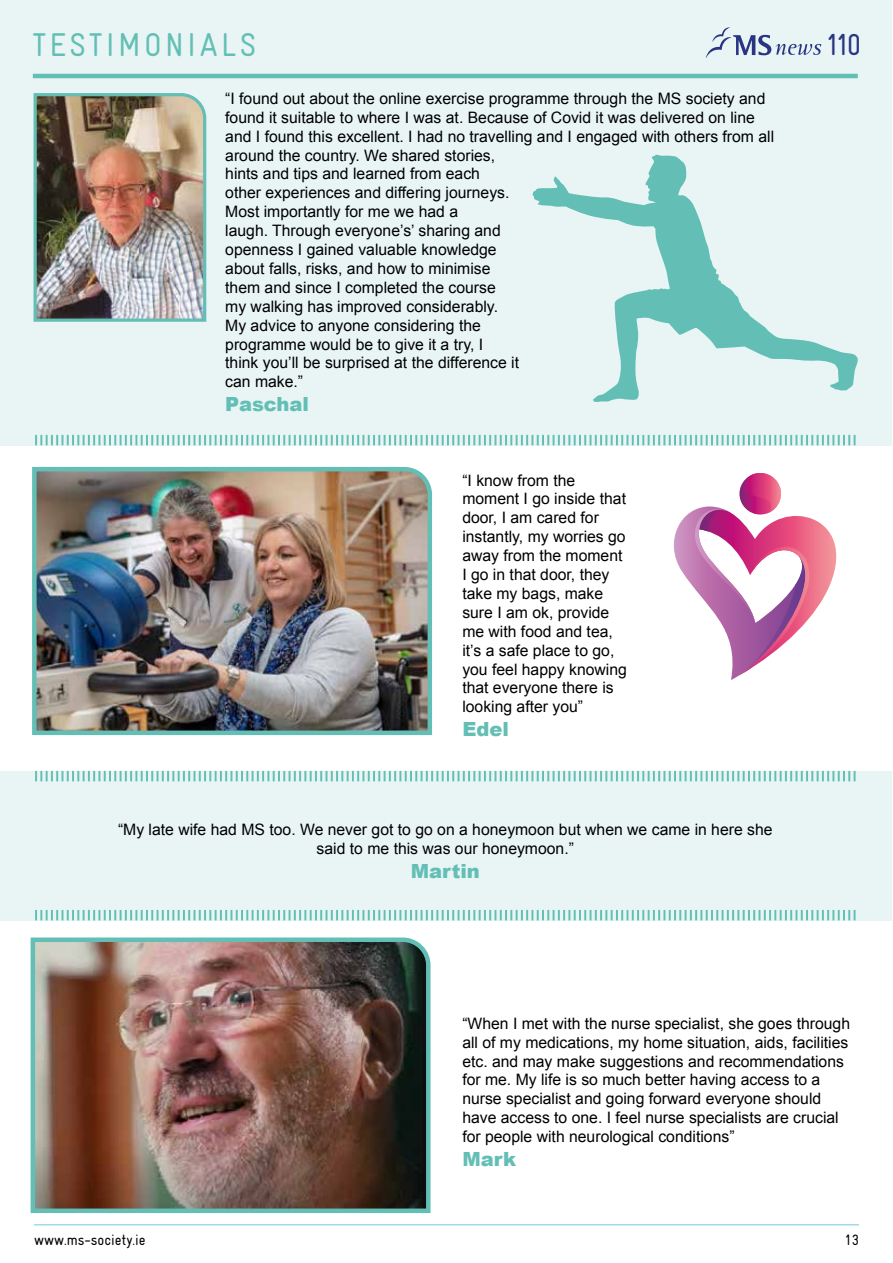
<style>
.page{position:relative;width:893px;height:1263px;background:#fff}
.page>*{position:absolute;margin:0;border:0;box-sizing:border-box;transform-origin:0 0}
.t1{font:33px "Gravur Condensed";letter-spacing:.1em;color:#63bfb5}
.t2{font:30.3px "Gravur Condensed";color:#283583}
.t3{font:900 19.5px "Arial";color:#63bfb5}
.t4{font:15.75px/18.9px "Arial";color:#000}
.t5{font:15px "Gravur Condensed";color:#000}
</style>
<div class="page">
<div style="left:0;top:0;width:892px;height:445px;background:#e8f5f4"></div>
<div style="left:0;top:771px;width:892px;height:149px;background:#e8f5f4"></div>
<svg style="left:706px;top:27px;width:115px;height:31px"></svg>
<img style="left:33px;top:93px;width:174px;height:229px">
<svg style="left:35px;top:435px;width:820px;height:10px"></svg>
<img style="left:32px;top:466px;width:401px;height:270px">
<svg style="left:35px;top:771px;width:820px;height:10px"></svg>
<svg style="left:35px;top:910px;width:820px;height:10px"></svg>
<img style="left:30px;top:937px;width:401px;height:276px">
<svg style="left:532px;top:155px;width:326px;height:247px"></svg>
<svg style="left:673px;top:473px;width:164px;height:207px"></svg>
<hr style="left:33px;top:74px;width:825px;height:4px;background:#63bfb5">
<hr style="left:34px;top:1224px;width:825px;height:1px;background:#a3d9ec">
<h1 class="t1" style="left:33px;top:26px;width:225px">TESTIMONIALS</h1>
<h2 class="t2" style="left:825px;top:27px;width:38px">110</h2>
<p class="t4" style="left:225px;top:89px;width:550px">“I found out about the online exercise programme through the MS society and found it suitable to where I was at. Because of Covid it was delivered on line and I found this excellent. I had no travelling and I engaged with others from all around the country. We shared stories,<br>hints and tips and learned from each<br>other experiences and differing journeys.<br>Most importantly for me we had a<br>laugh. Through everyone’s’ sharing and<br>openness I gained valuable knowledge<br>about falls, risks, and how to minimise<br>them and since I completed the course<br>my walking has improved considerably.<br>My advice to anyone considering the<br>programme would be to give it a try, I<br>think you’ll be surprised at the difference it<br>can make.”</p>
<p class="t3" style="left:225px;top:390px;width:85px">Paschal</p>
<p class="t4" style="left:462px;top:471px;width:166px">“I know from the moment I go inside that door, I am cared for instantly, my worries go away from the moment<br>I go in that door, they take my bags, make sure I am ok, provide me with food and tea, it’s a safe place to go, you feel happy knowing that everyone there is looking after you”</p>
<p class="t3" style="left:462px;top:715px;width:48px">Edel</p>
<p class="t4" style="left:118px;top:820px;width:656px;text-align:center">“My late wife had MS too. We never got to go on a honeymoon but when we came in here she said to me this was our honeymoon.”</p>
<p class="t3" style="left:411px;top:856px;width:71px">Martin</p>
<p class="t4" style="left:462px;top:1014px;width:389px">“When I met with the nurse specialist, she goes through all of my medications, my home situation, aids, facilities etc. and may make suggestions and recommendations for me. My life is so much better having access to a nurse specialist and going forward everyone should have access to one. I feel nurse specialists are crucial for people with neurological conditions”</p>
<p class="t3" style="left:462px;top:1144px;width:55px">Mark</p>
<p class="t5" style="left:34px;top:1231px;width:113px">www.ms-society.ie</p>
<p class="t5" style="left:844px;top:1231px;width:16px">13</p>
</div>
